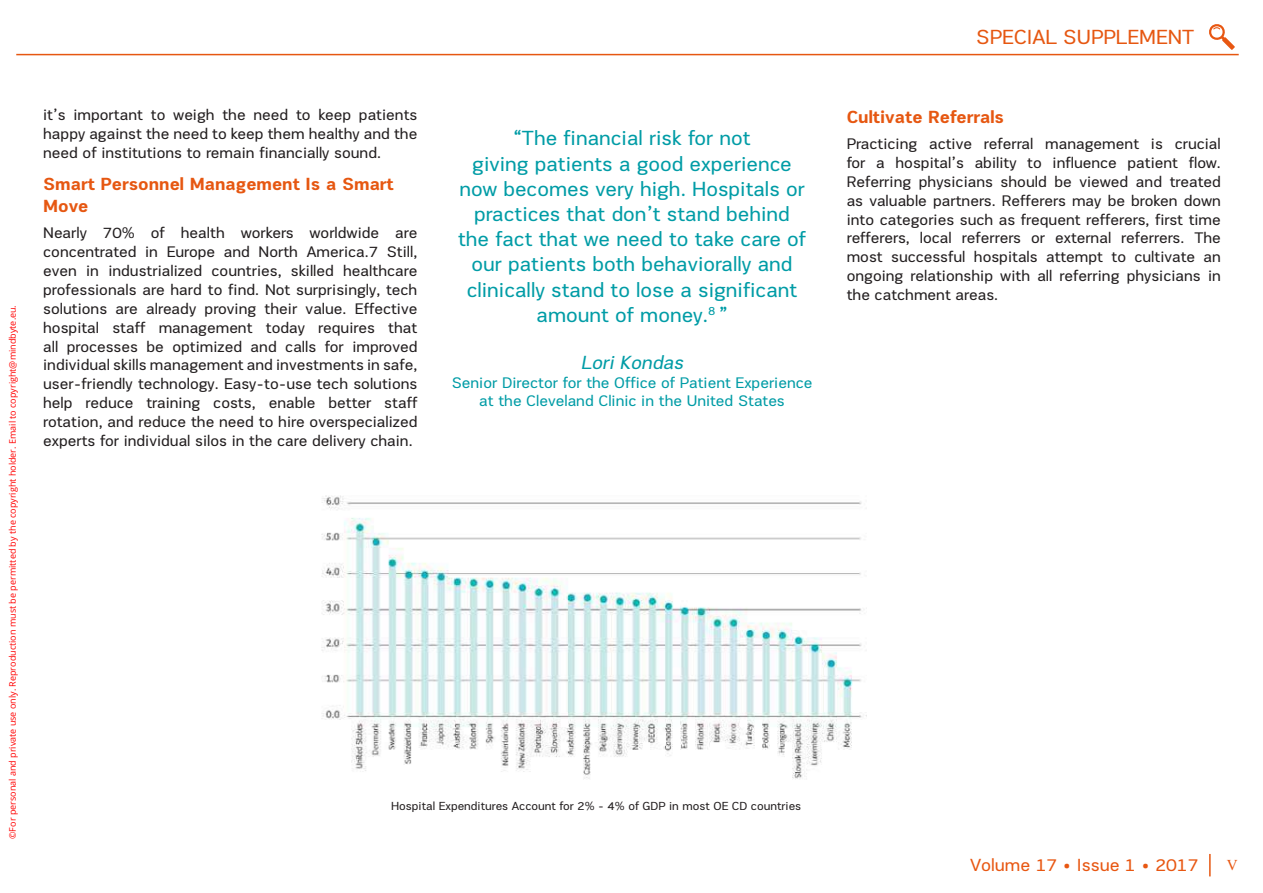
<style>
.page{position:relative;width:1263px;height:893px;background:#fff}
.page>*{position:absolute;margin:0;border:0;box-sizing:border-box;transform-origin:0 0}
.t1{font:21px/25.2px "PRC Fidelity";color:#009ca6;text-align:center}
.t2{font:21px "PRC Fidelity";color:#e65711}
.t3{font:italic 19.5px "PRC Fidelity";color:#009ca6}
.t4{font:700 18px/21.6px "PRC Fidelity";color:#e65711}
.t5{font:18px "PRC Fidelity";color:#e85712}
.t6{font:15.75px/18.9px "PRC Fidelity";color:#231f20;text-align:justify}
.t7{font:15.75px/18.9px "PRC Fidelity";color:#009ca6;text-align:center}
.t8{font:15px "Times New Roman";color:#e85712}
.t9{font:12px "PRC Fidelity";color:#231f20}
.t10{font:9px "Open Sans";color:#f00}
</style>
<div class="page">
<img style="left:321px;top:495px;width:546px;height:284px">
<hr style="left:16px;top:54px;width:1223px;height:1px;background:#e65711">
<svg style="left:1209px;top:854px;width:1px;height:22px"></svg>
<svg style="left:1209px;top:24px;width:26px;height:26px"></svg>
<p class="t10" style="left:6px;top:839px;width:535px;rotate:-90deg">©For personal and private use only. Reproduction must be permitted by the copyright holder. Email to copyright@mindbyte.eu.</p>
<p class="t6" style="left:43px;top:105px;width:376px">it’s important to weigh the need to keep patients happy against the need to keep them healthy and the need of institutions to remain financially sound.</p>
<p class="t4" style="left:43px;top:173px;width:352px">Smart Personnel Management Is a Smart<br>Move</p>
<p class="t6" style="left:43px;top:223px;width:376px">Nearly 70% of health workers worldwide are concentrated in Europe and North America.7 Still, even in industrialized countries, skilled healthcare professionals are hard to find. Not surprisingly, tech solutions are already proving their value. Effective hospital staff management today requires that all processes be optimized and calls for improved individual skills management and investments in safe, user-friendly technology. Easy-to-use tech solutions help reduce training costs, enable better staff rotation, and reduce the need to hire overspecialized experts for individual silos in the care delivery chain.</p>
<p class="t1" style="left:458px;top:126px;width:349px">“The financial risk for not<br>giving patients a good experience now becomes very high. Hospitals or practices that don’t stand behind the fact that we need to take care of our patients both behaviorally and clinically stand to lose a significant amount of money.<sup>8</sup> ”</p>
<p class="t3" style="left:581px;top:351px;width:108px">Lori Kondas</p>
<p class="t7" style="left:452px;top:373px;width:362px">Senior Director for the Office of Patient Experience at the Cleveland Clinic in the United States</p>
<p class="t9" style="left:391px;top:799px;width:412px">Hospital Expenditures Account for 2% - 4% of GDP in most OE CD countries</p>
<h1 class="t2" style="left:976px;top:25px;width:220px">SPECIAL SUPPLEMENT</h1>
<p class="t4" style="left:847px;top:105px;width:159px">Cultivate Referrals</p>
<p class="t6" style="left:847px;top:134px;width:376px">Practicing active referral management is crucial for a hospital’s ability to influence patient flow.<br>Referring physicians should be viewed and treated as valuable partners. Refferers may be broken down into categories such as frequent refferers, first time refferers, local referrers or external referrers. The most successful hospitals attempt to cultivate an ongoing relationship with all referring physicians in the catchment areas.</p>
<p class="t5" style="left:970px;top:855px;width:230px">Volume 17 • Issue 1 • 2017</p>
<p class="t8" style="left:1227px;top:855px;width:12px">V</p>
</div>
